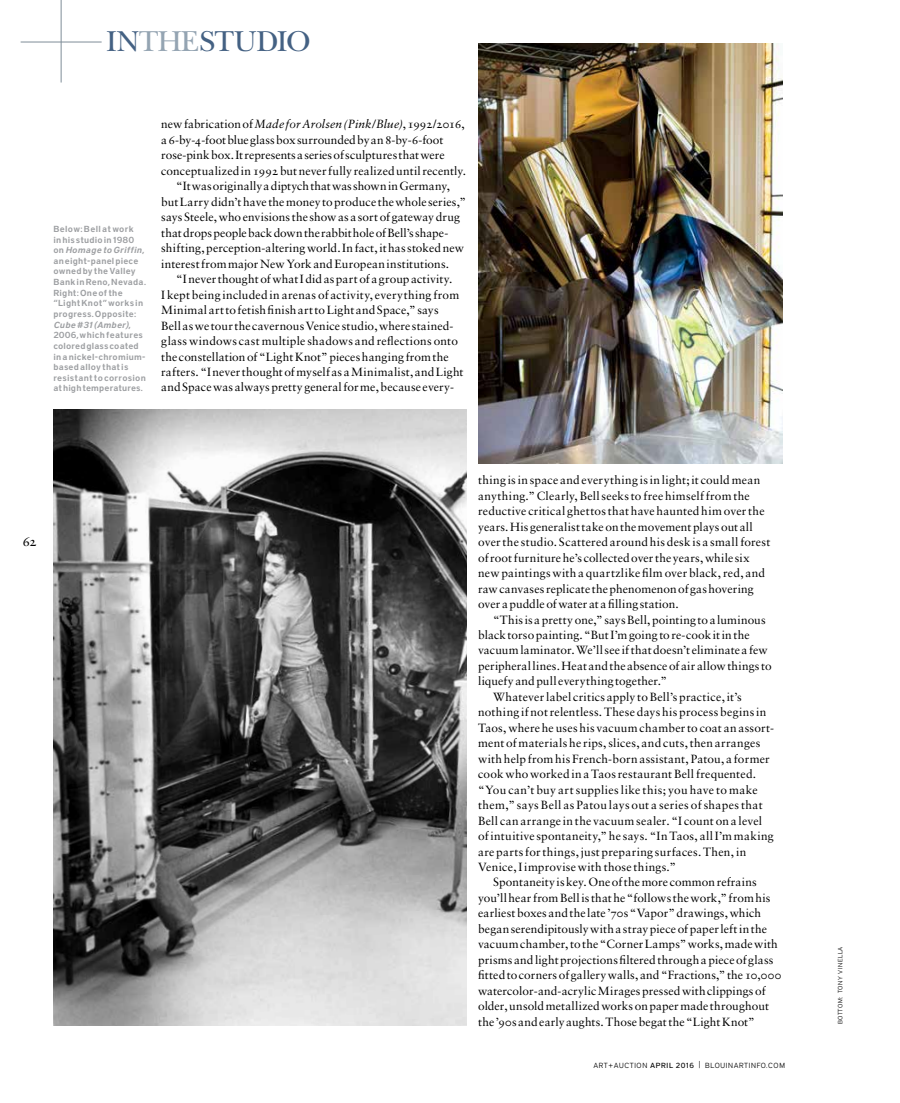
<style>
.page{position:relative;width:900px;height:1103px;background:#fff}
.page>*{position:absolute;margin:0;border:0;box-sizing:border-box;transform-origin:0 0}
.t1{font:30px "New Baskerville Std";letter-spacing:-.015em;color:#446183}
.t2{font:13.62px "Sabon LT Std";color:#000}
.t3{font:11.88px/15.5px "Sabon LT Std";letter-spacing:.015em;color:#000}
.t4{font:11.88px "Sabon LT Std";letter-spacing:-.015em;color:#000}
.t5{font:11.88px "Sabon LT Std";letter-spacing:-.01em;color:#000}
.t6{font:600 8.75px/10.6px "District";letter-spacing:.025em;color:#9d9fa2}
.t7{font:300 7.38px "District";letter-spacing:.095em;color:#000}
.t8{font:300 6.25px "District";letter-spacing:.085em;color:#000}
.s1{color:#94a4b2}
.s2{font-style:italic}
.s3{font-weight:500}
.s4{font-family:"Sabon LT Std";font-weight:400;font-size:9.25px}
</style>
<div class="page">
<hr style="left:61px;top:0;width:1px;height:83px;background:#7e8d98">
<hr style="left:21px;top:42px;width:81px;height:1px;background:#7e8d98">
<img style="left:479px;top:43px;width:304px;height:420px">
<img style="left:53px;top:409px;width:414px;height:616px">
<h1 class="t1" style="left:106px;top:24px;width:206px">IN<span class="s1">THE</span>STUDIO</h1>
<p class="t6" style="left:53px;top:223px;width:94px">Below: Bell at work<br>in his studio in 1980 on <span class="s2">Homage to Griffin</span>, an eight-panel piece owned by the Valley<br>Bank in Reno, Nevada.<br>Right: One of the “Light Knot” works in progress. Opposite:<br><span class="s2">Cube #31 (Amber)</span>,<br>2006, which features colored glass coated in a nickel-chromium&shy;based alloy that is resistant to corrosion at high temperatures.</p>
<p class="t4" style="left:161px;top:117px;width:305px">new fabrication of <span class="s2">Made for Arolsen (Pink/Blue)</span>, 1992/2016,</p>
<p class="t5" style="left:161px;top:133px;width:284px">a 6-by-4-foot blue glass box surrounded by an 8-by-6-foot</p>
<p class="t3" style="left:161px;top:147px;width:285px">rose-pink box. It represents a series of sculptures that were</p>
<p class="t3" style="left:161px;top:163px;width:306px">conceptualized in 1992 but never fully realized until recently.</p>
<p class="t3" style="left:176px;top:178px;width:275px">“It was originally a diptych that was shown in Germany,</p>
<p class="t3" style="left:161px;top:194px;width:306px">but Larry didn’t have the money to produce the whole series,”</p>
<p class="t3" style="left:161px;top:209px;width:300px">says Steele, who envisions the show as a sort of gateway drug</p>
<p class="t3" style="left:161px;top:225px;width:289px">that drops people back down the rabbit hole of Bell’s shape-</p>
<p class="t3" style="left:161px;top:240px;width:304px">shifting, perception-altering world. In fact, it has stoked new</p>
<p class="t3" style="left:161px;top:256px;width:289px">interest from major New York and European institutions.</p>
<p class="t3" style="left:176px;top:271px;width:278px">“I never thought of what I did as part of a group activity.</p>
<p class="t3" style="left:161px;top:287px;width:299px">I kept being included in arenas of activity, everything from</p>
<p class="t3" style="left:161px;top:302px;width:279px">Minimal art to fetish finish art to Light and Space,” says</p>
<p class="t3" style="left:161px;top:317px;width:294px">Bell as we tour the cavernous Venice studio, where stained-</p>
<p class="t3" style="left:161px;top:333px;width:298px">glass windows cast multiple shadows and reflections onto</p>
<p class="t3" style="left:161px;top:348px;width:289px">the constellation of “Light Knot” pieces hanging from the</p>
<p class="t3" style="left:161px;top:364px;width:304px">rafters. “I never thought of myself as a Minimalist, and Light</p>
<p class="t3" style="left:161px;top:379px;width:294px">and Space was always pretty general for me, because every-</p>
<p class="t2" style="left:22px;top:533px;width:16px">62</p>
<p class="t3" style="left:478px;top:472px;width:294px">thing is in space and everything is in light; it could mean anything.” Clearly, Bell seeks to free himself from the reductive critical ghettos that have haunted him over the years. His generalist take on the movement plays out all over the studio. Scattered around his desk is a small forest of root furniture he’s collected over the years, while six new paintings with a quartzlike film over black, red, and raw canvases replicate the phenomenon of gas hovering over a puddle of water at a filling station.</p>
<p class="t3" style="left:493px;top:611px;width:274px">“This is a pretty one,” says Bell, pointing to a luminous</p>
<p class="t3" style="left:478px;top:627px;width:273px">black torso painting. “But I’m going to re-cook it in the</p>
<p class="t3" style="left:478px;top:642px;width:291px">vacuum laminator. We’ll see if that doesn’t eliminate a few</p>
<p class="t3" style="left:478px;top:658px;width:295px">peripheral lines. Heat and the absence of air allow things to</p>
<p class="t3" style="left:478px;top:673px;width:190px">liquefy and pull everything together.”</p>
<p class="t3" style="left:493px;top:689px;width:250px">Whatever label critics apply to Bell’s practice, it’s</p>
<p class="t3" style="left:478px;top:704px;width:290px">nothing if not relentless. These days his process begins in</p>
<p class="t3" style="left:478px;top:719px;width:298px">Taos, where he uses his vacuum chamber to coat an assort-</p>
<p class="t3" style="left:478px;top:735px;width:284px">ment of materials he rips, slices, and cuts, then arranges</p>
<p class="t3" style="left:478px;top:750px;width:293px">with help from his French-born assistant, Patou, a former</p>
<p class="t3" style="left:478px;top:766px;width:280px">cook who worked in a Taos restaurant Bell frequented.</p>
<p class="t3" style="left:478px;top:781px;width:281px">“You can’t buy art supplies like this; you have to make</p>
<p class="t3" style="left:478px;top:797px;width:286px">them,” says Bell as Patou lays out a series of shapes that</p>
<p class="t3" style="left:478px;top:812px;width:286px">Bell can arrange in the vacuum sealer. “I count on a level</p>
<p class="t3" style="left:478px;top:828px;width:297px">of intuitive spontaneity,” he says. “In Taos, all I’m making</p>
<p class="t3" style="left:478px;top:843px;width:270px">are parts for things, just preparing surfaces. Then, in</p>
<p class="t3" style="left:478px;top:859px;width:199px">Venice, I improvise with those things.”</p>
<p class="t3" style="left:493px;top:874px;width:265px">Spontaneity is key. One of the more common refrains</p>
<p class="t3" style="left:478px;top:890px;width:294px">you’ll hear from Bell is that he “follows the work,” from his</p>
<p class="t3" style="left:478px;top:905px;width:285px">earliest boxes and the late ’70s “Vapor” drawings, which</p>
<p class="t3" style="left:478px;top:920px;width:290px">began serendipitously with a stray piece of paper left in the</p>
<p class="t3" style="left:478px;top:936px;width:301px">vacuum chamber, to the “Corner Lamps” works, made with</p>
<p class="t3" style="left:478px;top:951px;width:297px">prisms and light projections filtered through a piece of glass</p>
<p class="t3" style="left:478px;top:967px;width:305px">fitted to corners of gallery walls, and “Fractions,” the 10,000</p>
<p class="t3" style="left:478px;top:982px;width:289px">watercolor-and-acrylic Mirages pressed with clippings of</p>
<p class="t3" style="left:478px;top:998px;width:292px">older, unsold metallized works on paper made throughout</p>
<p class="t3" style="left:478px;top:1013px;width:278px">the ’90s and early aughts. Those begat the “Light Knot”</p>
<p class="t7" style="left:593px;top:1060px;width:151px">ART+AUCTION <span class="s3">april 2016</span> <span class="s4">|</span> BLOUINARTIN</p>
<p class="t7" style="left:757px;top:1060px;width:30px">FO.CO M</p>
<p class="t8" style="left:837px;top:1024px;width:79px;rotate:-90deg">BOTTOM: TONY VINELLA</p>
</div>
